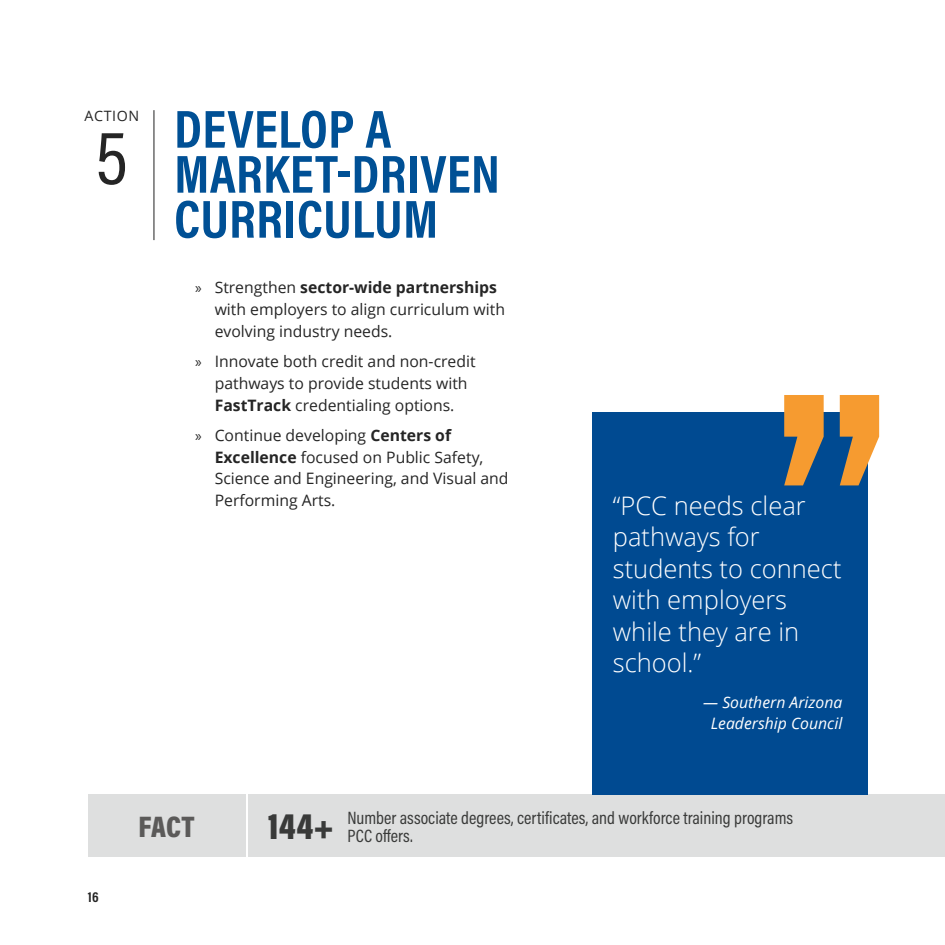
<style>
.page{position:relative;width:945px;height:945px;background:#fff}
.page>*{position:absolute;margin:0;border:0;box-sizing:border-box;transform-origin:0 0}
.t1{font:375px "League Gothic";color:#f69b30}
.Theme_H_w_Numbers{font:75px "Acumin Pro Cond";color:#252525}
.TOC_Theme_Subhead{font:700 54px/45px "Acumin Pro Cond";letter-spacing:.01em;color:#005095}
.P_Facts{font:900 37.5px "Acumin Pro Cond";color:#393a39}
.Smaller_H{font:900 30px "Acumin Pro Cond";color:#5b5a59}
.t2{font:300 25.5px/31.5px "Open Sans";color:#fff}
.P_Facts-2{font:18px/18px "Acumin Pro Cond";color:#393a39}
.t3{font:15.75px/21.8px "Open Sans";color:#252525}
.t4{font:italic 15.75px/21.8px "Open Sans";color:#fff;text-align:center}
.t5{font:14.25px "Open Sans";letter-spacing:.04em;color:#252525}
.t6{font:700 14.25px "Acumin Pro Cond";color:#252525}
.s1{font-family:"Myriad Pro"}
.s2{font-weight:700}
</style>
<div class="page">
<div style="left:88px;top:795px;width:158px;height:62px;background:#dedfdf"></div>
<div style="left:249px;top:795px;width:696px;height:62px;background:#dedfdf"></div>
<div style="left:593px;top:412px;width:275px;height:383px;background:#004a91"></div>
<hr style="left:153px;top:110px;width:2px;height:130px;background:#393a39">
<p class="t5" style="left:85px;top:106px;width:56px">ACTION</p>
<p class="Theme_H_w_Numbers" style="left:96px;top:110px;width:34px">5</p>
<p class="TOC_Theme_Subhead" style="left:174px;top:105px;width:327px">DEVELOP A<br>MARKET-DRIVEN<br>CURRICULUM</p>
<p class="t3" style="left:215px;top:276px;width:292px;text-indent:-20px"><span class="s1">»</span> Strengthen <span class="s2">sector-wide partnerships </span>with employers to align curriculum with evolving industry needs.</p>
<p class="t3" style="left:215px;top:350px;width:262px;text-indent:-20px"><span class="s1">»</span> Innovate both credit and non-credit pathways to provide students with<br><span class="s2">FastTrack</span> credentialing options.</p>
<p class="t3" style="left:215px;top:424px;width:295px;text-indent:-20px"><span class="s1">»</span> Continue developing <span class="s2">Centers of<br>Excellence</span> focused on Public Safety,<br>Science and Engineering, and Visual and<br>Performing Arts.</p>
<h1 class="t1" style="left:775px;top:314px;width:116px">”</h1>
<p class="t2" style="left:613px;top:489px;width:230px">“PCC needs clear pathways for students to connect with employers while they are in school.”</p>
<p class="t4" style="left:703px;top:691px;width:141px">— Southern Arizona<br>Leadership Council</p>
<p class="t6" style="left:88px;top:888px;width:13px">16</p>
<p class="Smaller_H" style="left:139px;top:807px;width:58px">FACT</p>
<p class="P_Facts" style="left:268px;top:802px;width:67px">144+</p>
<p class="P_Facts-2" style="left:348px;top:809px;width:447px">Number associate degrees, certificates, and workforce training programs<br>PCC offers.</p>
</div>
